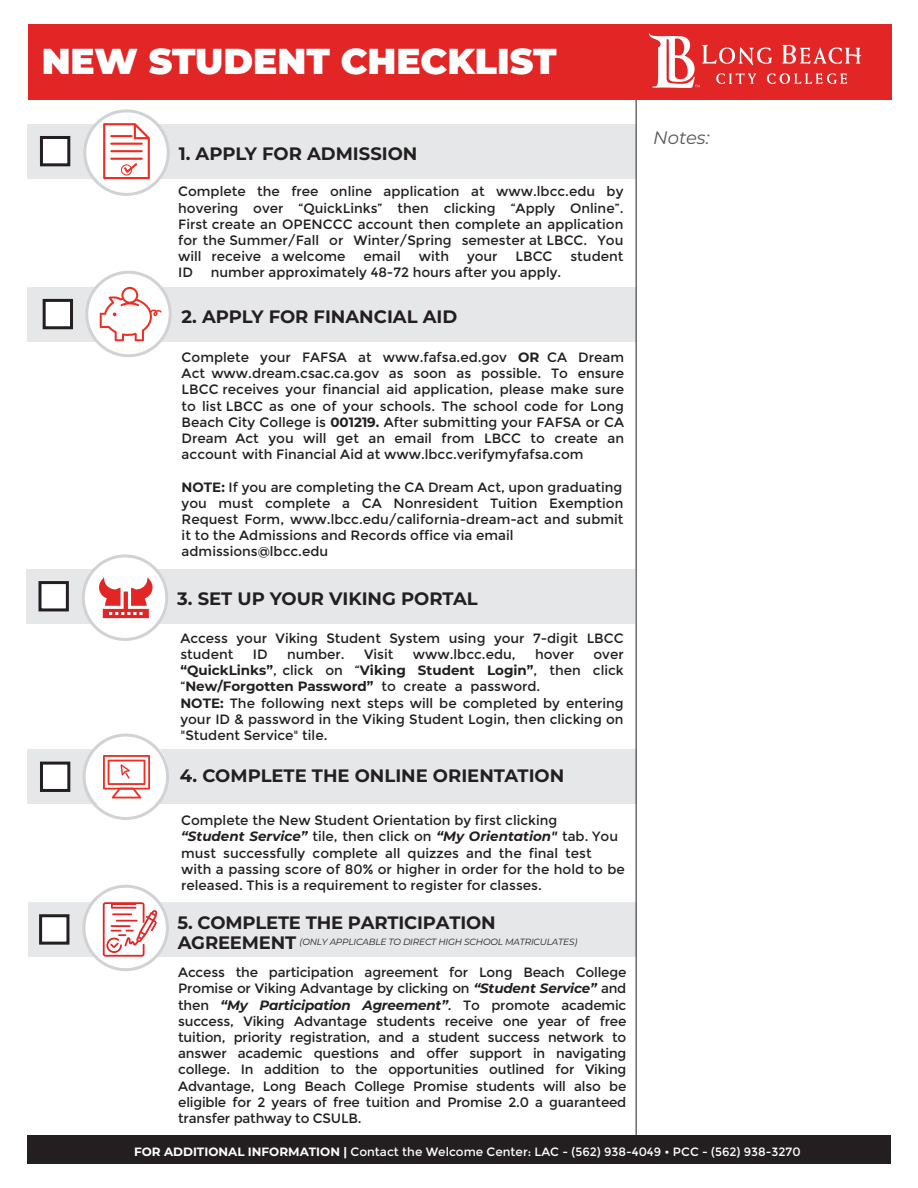
<style>
.page{position:relative;width:918px;height:1188px;background:#fff}
.page>*{position:absolute;margin:0;border:0;box-sizing:border-box;transform-origin:0 0}
.t1{font:900 36px "Montserrat";color:#fff}
.t2{font:700 18px/20.2px "Montserrat";color:#231f20}
.t3{font:italic 18px "Montserrat";color:#57585a}
.t4{font:13.5px/16.2px "Montserrat";color:#231f20}
.t5{font:12px "Montserrat";color:#fff}
.t6{font:italic 9px "Montserrat";letter-spacing:-.02em;color:#231f20}
.s1{font-weight:700}
.s2{font-weight:700;font-style:italic}
</style>
<div class="page">
<div style="left:27px;top:750px;width:609px;height:54px;background:#e6e7e9"></div>
<div style="left:27px;top:287px;width:609px;height:54px;background:#e6e7e9"></div>
<div style="left:27px;top:124px;width:609px;height:54px;background:#e6e7e9"></div>
<div style="left:28px;top:902px;width:609px;height:55px;background:#e6e7e9"></div>
<hr style="left:636px;top:87px;width:1px;height:1057px;background:#231f20">
<div style="left:41px;top:137px;width:28px;height:28px;background:#fff"></div>
<div style="left:40px;top:136px;width:30px;height:30px;border:3px solid #231f20"></div>
<div style="left:85px;top:109px;width:83px;height:84px;background:#fff;border-radius:50%"></div>
<div style="left:83px;top:109px;width:87px;height:87px;border:3px solid #d1d2d4;border-radius:50%"></div>
<svg style="left:103px;top:123px;width:47px;height:56px"></svg>
<div style="left:44px;top:300px;width:27px;height:27px;background:#fff"></div>
<div style="left:43px;top:299px;width:30px;height:30px;border:3px solid #231f20"></div>
<svg style="left:87px;top:272px;width:84px;height:84px"></svg>
<div style="left:85px;top:271px;width:87px;height:86px;border:3px solid #d1d2d4;border-radius:50%"></div>
<svg style="left:100px;top:287px;width:62px;height:54px;background:#fcdfde"></svg>
<div style="left:26px;top:569px;width:609px;height:54px;background:#e6e7e9"></div>
<div style="left:40px;top:583px;width:27px;height:27px;background:#fff"></div>
<div style="left:39px;top:581px;width:30px;height:30px;border:3px solid #231f20"></div>
<div style="left:83px;top:554px;width:84px;height:84px;background:#fff;border-radius:50%"></div>
<div style="left:82px;top:554px;width:86px;height:87px;border:3px solid #d1d2d4;border-radius:50%"></div>
<svg style="left:99px;top:577px;width:54px;height:41px"></svg>
<div style="left:41px;top:764px;width:28px;height:27px;background:#fff"></div>
<div style="left:40px;top:762px;width:30px;height:30px;border:3px solid #231f20"></div>
<div style="left:85px;top:732px;width:83px;height:84px;background:#fff;border-radius:50%"></div>
<div style="left:83px;top:734px;width:86px;height:86px;border:3px solid #d1d2d4;border-radius:50%"></div>
<svg style="left:103px;top:755px;width:47px;height:43px"></svg>
<div style="left:41px;top:916px;width:27px;height:27px;background:#fff"></div>
<div style="left:39px;top:914px;width:30px;height:31px;border:3px solid #231f20"></div>
<svg style="left:84px;top:885px;width:84px;height:84px;fill:#fff"></svg>
<svg style="left:103px;top:902px;width:54px;height:55px;background:#f6c2c2"></svg>
<div style="left:27px;top:1136px;width:864px;height:28px;background:#231f20"></div>
<div style="left:82px;top:885px;width:87px;height:86px;border:3px solid #d1d2d4;border-radius:50%"></div>
<div style="left:28px;top:25px;width:863px;height:75px;background:#e22525"></div>
<svg style="left:649px;top:33px;width:212px;height:55px"></svg>
<h1 class="t1" style="left:42px;top:34px;width:516px">NEW STUDENT CHECKLIST</h1>
<p class="t2" style="left:179px;top:142px;width:240px">1. APPLY FOR ADMISSION</p>
<p class="t4" style="left:178px;top:184px;width:447px;text-align:justify">Complete the free online application at www.lbcc.edu by hovering over “QuickLinks” then clicking “Apply Online”.<br>First create an OPENCCC account then complete an application for the Summer/Fall or Winter/Spring semester at LBCC. You will receive a welcome</p>
<p class="t4" style="left:363px;top:248px;width:39px">email</p>
<p class="t4" style="left:419px;top:248px;width:32px">with</p>
<p class="t4" style="left:467px;top:248px;width:32px">your</p>
<p class="t4" style="left:516px;top:248px;width:39px">LBCC</p>
<p class="t4" style="left:570px;top:248px;width:54px">student</p>
<p class="t4" style="left:178px;top:265px;width:16px">ID</p>
<p class="t4" style="left:211px;top:265px;width:352px">number approximately 48-72 hours after you apply.</p>
<p class="t2" style="left:181px;top:305px;width:277px">2. APPLY FOR FINANCIAL AID</p>
<p class="t4" style="left:182px;top:349px;width:444px;text-align:justify">Complete your FAFSA at www.fafsa.ed.gov <span class="s1">OR</span> CA Dream Act www.dream.csac.ca.gov as soon as possible. To ensure LBCC receives your financial aid application, please make sure to list LBCC as one of your schools. The school code for Long Beach City College is <span class="s1">001219.</span> After submitting your FAFSA or CA Dream Act you will get an email from LBCC to create an account with Financial Aid at www.lbcc.verifymyfafsa.com</p>
<p class="t4" style="left:182px;top:479px;width:443px"><span class="s1">NOTE:</span> If you are completing the CA Dream Act, upon graduating you must complete a CA Nonresident Tuition Exemption Request Form, www.lbcc.edu/california-dream-act and submit it to the Admissions and Records office via email admissions@lbcc.edu</p>
<p class="t2" style="left:177px;top:588px;width:302px">3. SET UP YOUR VIKING PORTAL</p>
<p class="t4" style="left:180px;top:630px;width:445px">Access your Viking Student System using your 7-digit LBCC student</p>
<p class="t4" style="left:253px;top:646px;width:16px">ID</p>
<p class="t4" style="left:287px;top:646px;width:59px">number.</p>
<p class="t4" style="left:364px;top:646px;width:31px">Visit</p>
<p class="t4" style="left:413px;top:646px;width:104px">www.lbcc.edu,</p>
<p class="t4" style="left:535px;top:646px;width:40px">hover</p>
<p class="t4" style="left:180px;top:646px;width:445px;text-indent:413px">over <span class="s1">“QuickLinks”</span>, click on “<span class="s1">Viking Student Login”</span>, then click “<span class="s1">New/Forgotten Password”</span> to create a password.<br><span class="s1">NOTE:</span> The following next steps will be completed by entering your ID &amp; password in the Viking Student Login, then clicking on "Student Service" tile.</p>
<p class="t2" style="left:180px;top:765px;width:386px">4. COMPLETE THE ONLINE ORIENTATION</p>
<p class="t4" style="left:181px;top:812px;width:445px">Complete the New Student Orientation by first clicking<br><span class="s2">“Student Service”</span> tile, then click on <span class="s2">“My Orientation"</span> tab. You must successfully complete all quizzes and the final test with a passing score of 80% or higher in order for the hold to be released. This is a requirement to register for classes.</p>
<p class="t2" style="left:178px;top:911px;width:320px">5. COMPLETE THE PARTICIPATION<br>AGREEMENT</p>
<p class="t6" style="left:300px;top:936px;width:279px">(ONLY APPLICABLE TO DIRECT HIGH SCHOOL MATRICULATES)</p>
<p class="t4" style="left:178px;top:964px;width:450px;text-align:justify">Access the participation agreement for Long Beach College Promise or Viking Advantage by clicking on <span class="s2">“Student Service”</span> and then <span class="s2">“My Participation Agreement”</span>. To promote academic success, Viking Advantage students receive one year of free tuition, priority registration, and a student success network to answer academic questions and offer support in navigating college. In addition to the opportunities outlined for Viking Advantage, Long Beach College Promise students will also be eligible for 2 years of free tuition and Promise 2.0 a guaranteed transfer pathway to CSULB.</p>
<p class="t3" style="left:653px;top:125px;width:58px">Notes:</p>
<p class="t5" style="left:134px;top:1145px;width:668px"><span class="s1">FOR ADDITIONAL INFORMATION |</span> Contact the Welcome Center: LAC - (562) 938-4049 • PCC - (562) 938-3270</p>
</div>
